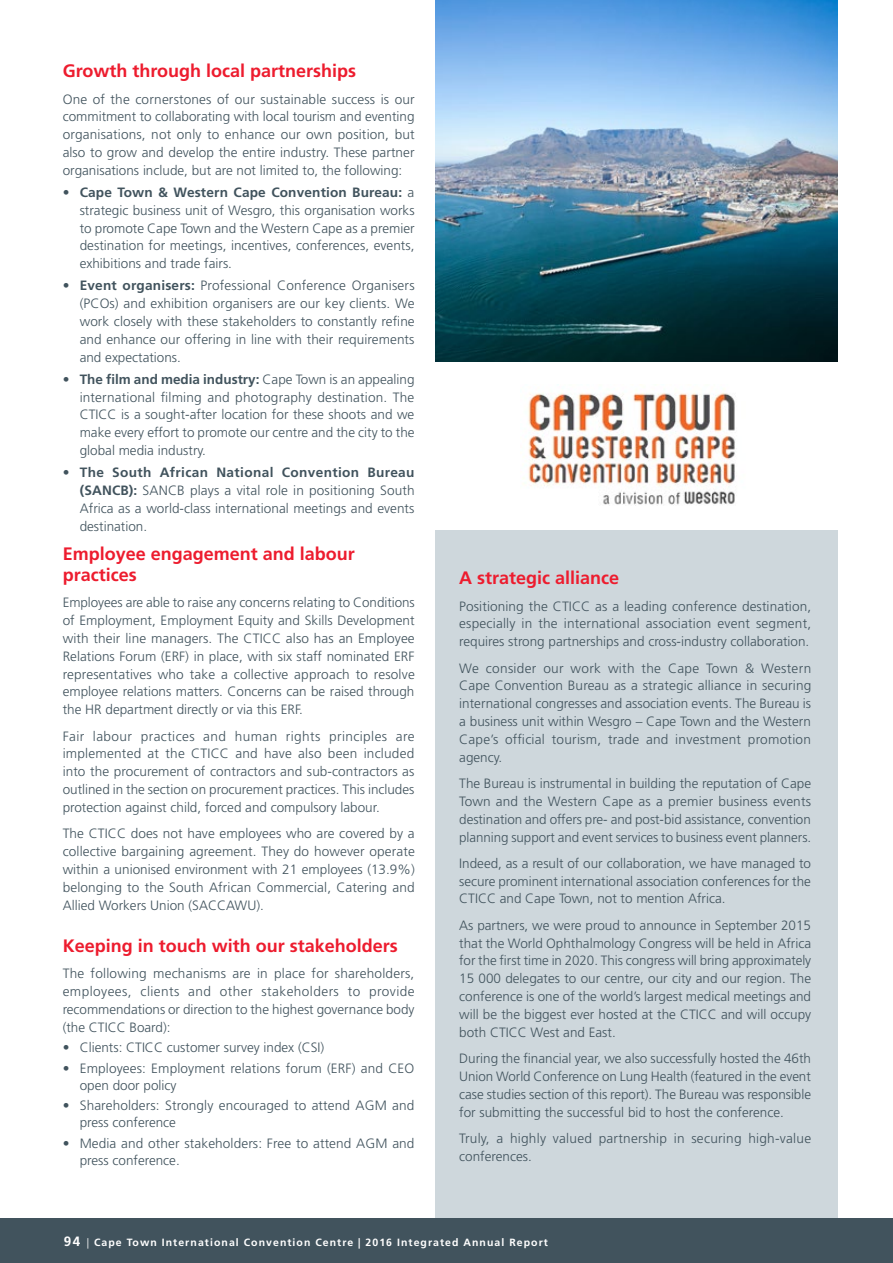
<style>
.page{position:relative;width:893px;height:1263px;background:#fff}
.page>*{position:absolute;margin:0;border:0;box-sizing:border-box;transform-origin:0 0}
.t1{font:700 18px/21px "Frutiger LT Std";color:#ed1c2e}
.t2{font:300 13.5px/17.9px "Frutiger LT Std";color:#41535d;text-align:justify}
.t3{font:300 13.5px/17.9px "Frutiger LT Std";letter-spacing:.02em;color:#41535d}
.t4{font:700 13.5px/17.9px "Frutiger LT Std";letter-spacing:.025em;color:#41535d}
.t5{font:700 10.5px "Frutiger LT Std";letter-spacing:.1em;color:#fff}
.s1{font-weight:700}
.s2{font-size:13.5px}
.s3{font-weight:300}
</style>
<div class="page">
<div style="left:435px;top:0;width:403px;height:1223px;background:#ced7dc"></div>
<div style="left:432px;top:361px;width:406px;height:169px;background:#fff"></div>
<img style="left:523px;top:392px;width:212px;height:114px">
<img style="left:436px;top:0;width:402px;height:361px">
<div style="left:0;top:1218px;width:893px;height:45px;background:#41535d"></div>
<h1 class="t1" style="left:63px;top:61px;width:295px">Growth through local partnerships</h1>
<p class="t2" style="left:63px;top:90px;width:354px">One of the cornerstones of our sustainable success is our commitment to collaborating with local tourism and eventing organisations, not only to enhance our own position, but also to grow and develop the entire industry. These partner organisations include, but are not limited to, the following:</p>
<p class="t2" style="left:80px;top:184px;width:336px;text-indent:-17px"><span class="s1">• Cape Town &amp; Western Cape Convention Bureau:</span> a strategic business unit of Wesgro, this organisation works to promote Cape Town and the Western Cape as a premier destination for meetings, incentives, conferences, events, exhibitions and trade fairs.</p>
<p class="t2" style="left:80px;top:277px;width:336px;text-indent:-17px"><span class="s1">• Event organisers:</span> Professional Conference Organisers (PCOs) and exhibition organisers are our key clients. We work closely with these stakeholders to constantly refine and enhance our offering in line with their requirements and expectations.</p>
<p class="t2" style="left:80px;top:370px;width:336px;text-indent:-17px"><span class="s1">• The film and media industry:</span> Cape Town is an appealing international filming and photography destination. The CTICC is a sought-after location for these shoots and we make every effort to promote our centre and the city to the global media industry.</p>
<p class="t4" style="left:80px;top:463px;width:336px;text-indent:-17px">• The South African National Convention Bureau (SANC</p>
<p class="t2" style="left:80px;top:481px;width:336px;text-indent:41px"><span class="s1">B):</span> SANCB plays a vital role in positioning South Africa as a world-class international meetings and events destination.</p>
<h1 class="t1" style="left:63px;top:543px;width:294px">Employee engagement and labour practices</h1>
<p class="t2" style="left:63px;top:594px;width:354px">Employees are able to raise any concerns relating to Conditions of Employment, Employment Equity and Skills Development with their line managers. The CTICC also has an Employee Relations Forum (ERF) in place, with six staff nominated ERF representatives who take a collective approach to resolve employee relations matters. Concerns can be raised through the HR department directly or via this ERF.</p>
<p class="t2" style="left:63px;top:727px;width:353px">Fair labour practices and human rights principles are implemented at the CTICC and have also been included into the procurement of contractors and sub-contractors as outlined in the section on procurement practices. This includes protection against child, forced and compulsory labour.</p>
<p class="t2" style="left:63px;top:825px;width:354px">The CTICC does not have employees who are covered by a collective bargaining agreement. They do however operate within a unionised environment with 21 employees (13.9%) belonging to the South African Commercial, Catering and Allied Workers Union (SACCAWU).</p>
<h1 class="t1" style="left:63px;top:935px;width:337px">Keeping in touch with our stakeholders</h1>
<p class="t2" style="left:63px;top:965px;width:353px">The following mechanisms are in place for shareholders, employees, clients and other stakeholders to provide recommendations or direction to the highest governance body (the CTICC Board):</p>
<p class="t2" style="left:63px;top:1039px;width:263px">• Clients: CTICC customer survey index (CSI)</p>
<p class="t2" style="left:80px;top:1060px;width:336px;line-height:16.5px;text-indent:-17px">• Employees: Employment relations forum (ERF) and CEO open door policy</p>
<p class="t2" style="left:80px;top:1098px;width:336px;line-height:16.5px;text-indent:-17px">• Shareholders: Strongly encouraged to attend AGM and press conference</p>
<p class="t2" style="left:80px;top:1134px;width:336px;text-indent:-17px">• Media and other stakeholders: Free to attend AGM and press conference.</p>
<h1 class="t1" style="left:459px;top:568px;width:162px">A strategic alliance</h1>
<p class="t2" style="left:459px;top:597px;width:353px">Positioning the CTICC as a leading conference destination, especially in the international association event segment, requires strong partnerships and cross-industry collaboration.</p>
<p class="t2" style="left:459px;top:659px;width:354px">We consider our work with the Cape Town &amp; Western Cape Convention Bureau as a strategic alliance in securing international congresses and association events. The Bureau is a business unit within Wesgro – Cape Town and the Western Cape’s official tourism, trade and investment promotion agency.</p>
<p class="t2" style="left:459px;top:775px;width:353px">The Bureau is instrumental in building the reputation of Cape Town and the Western Cape as a premier business events destination and offers pre- and post-bid assistance, convention planning support and event services to business event planners.</p>
<p class="t2" style="left:459px;top:854px;width:353px">Indeed, as a result of our collaboration, we have managed to secure prominent international association conferences for the CTICC and Cape Town, not to mention Africa.</p>
<p class="t2" style="left:459px;top:916px;width:353px">As partners, we were proud to announce in September 2015 that the World Ophthalmology Congress will be held in Africa for the first time in 2020. This congress will bring approximately 15 000 delegates to our centre, our city and our region. The conference is one of the world’s largest medical meetings and will be the biggest ever hosted at the CTICC and will occupy both CTICC West and East.</p>
<p class="t2" style="left:459px;top:1050px;width:353px">During the financial year, we also successfully hosted the 46th Union World Conference on Lung Health (featured in the event case studies section of this report). The Bureau was responsible for submitting the successful bid to host the conference.</p>
<p class="t3" style="left:459px;top:1129px;width:353px">Truly, a highly valued partnership in securing high-value conferences.</p>
<p class="t5" style="left:64px;top:1236px;width:485px"><span class="s2">94</span> <span class="s3">|</span> Cape Town International Convention Centre | 2016 Integrated Annual Report</p>
</div>
